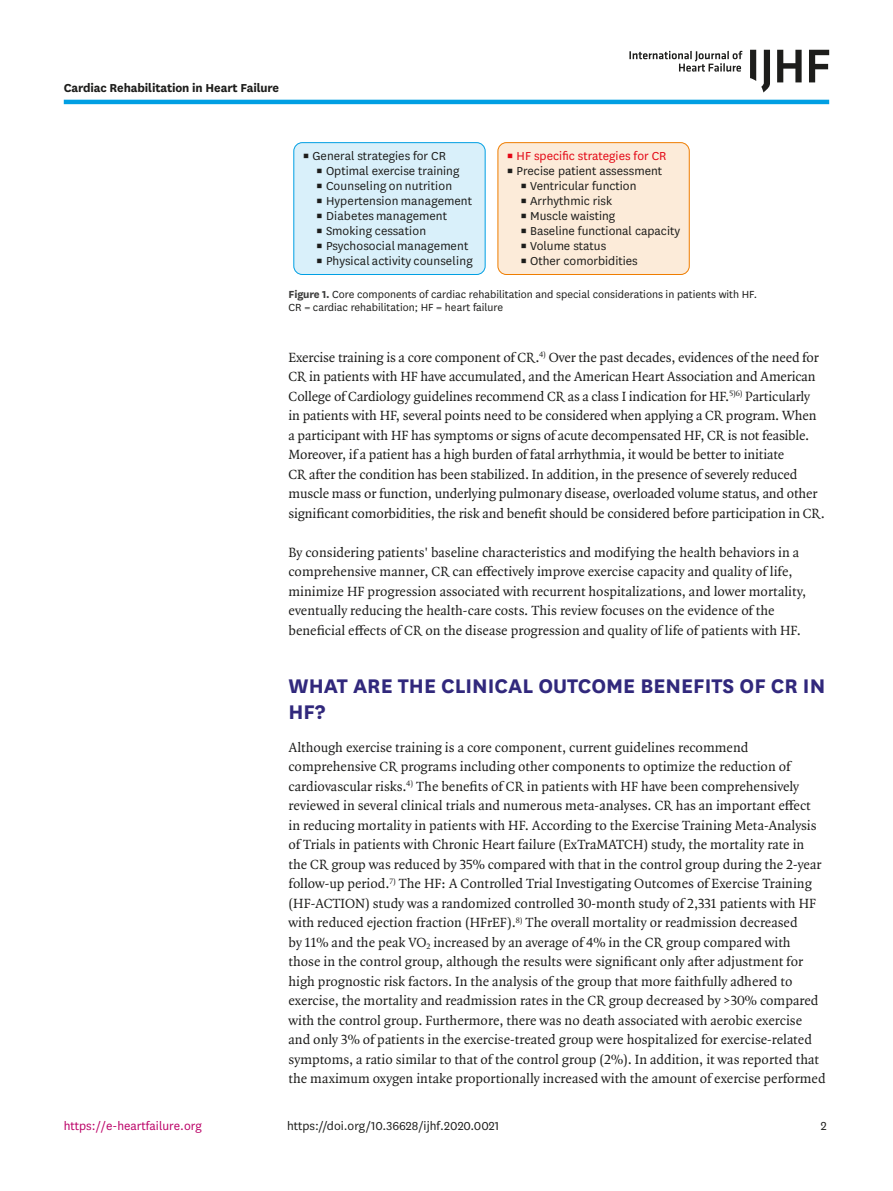
<style>
.page{position:relative;width:893px;height:1191px;background:#fff}
.page>*{position:absolute;margin:0;border:0;box-sizing:border-box;transform-origin:0 0}
.body_title1{font:700 23.1px/25.2px "National";color:#31287c}
.body_p_first{font:14.25px/19.5px "Quadraat OT";color:#1d1d1b}
.body_p{font:14.25px/19.5px "Quadraat OT";letter-spacing:-.01em;color:#1d1d1b}
.doi_running_footer{font:13.5px "National";color:#1d1d1b}
.alt-title-type{font:700 13.5px "National";letter-spacing:-.01em;color:#1d1d1b}
.t1{font:13.5px "National";color:#bb0067}
.t2{font:13.5px "National";color:#e30614}
.fig_caption{font:12px/13.5px "National";color:#1d1d1b}
.s1{font-weight:700;color:#3d3d3c}
</style>
<div class="page">
<hr style="left:64px;top:100px;width:765px;height:4px;background:#009fe3">
<svg style="left:750px;top:50px;width:79px;height:42px"></svg>
<svg style="left:629px;top:51px;width:113px;height:21px"></svg>
<div style="left:294px;top:143px;width:191px;height:131px;background:#d9f0fa;border-radius:9px"></div>
<div style="left:293px;top:142px;width:192px;height:133px;border:1px solid #009fe3;border-radius:9px"></div>
<div style="left:498px;top:143px;width:191px;height:131px;background:#fcebd9;border-radius:9px"></div>
<div style="left:497px;top:142px;width:193px;height:133px;border:1px solid #ef7d00;border-radius:9px"></div>
<p class="alt-title-type" style="left:64px;top:78px;width:217px">Cardiac Rehabilitation in Heart Failure</p>
<p class="t2" style="left:507px;top:147px;width:161px">▪ HF specific strategies for CR</p>
<p class="doi_running_footer" style="left:507px;top:162px;width:157px">▪ Precise patient assessment</p>
<p class="doi_running_footer" style="left:520px;top:177px;width:118px">▪ Ventricular function</p>
<p class="doi_running_footer" style="left:520px;top:192px;width:93px">▪ Arrhythmic risk</p>
<p class="doi_running_footer" style="left:520px;top:207px;width:96px">▪ Muscle waisting</p>
<p class="doi_running_footer" style="left:520px;top:222px;width:161px">▪ Baseline functional capacity</p>
<p class="doi_running_footer" style="left:520px;top:237px;width:87px">▪ Volume status</p>
<p class="doi_running_footer" style="left:520px;top:252px;width:119px">▪ Other comorbidities</p>
<p class="fig_caption" style="left:289px;top:286px;width:470px"><span class="s1">Figure 1.</span> Core components of cardiac rehabilitation and special considerations in patients with HF.<br>CR = cardiac rehabilitation; HF = heart failure</p>
<p class="doi_running_footer" style="left:303px;top:147px;width:145px">▪ General strategies for CR</p>
<p class="doi_running_footer" style="left:316px;top:162px;width:145px">▪ Optimal exercise training</p>
<p class="doi_running_footer" style="left:316px;top:177px;width:137px">▪ Counseling on nutrition</p>
<p class="doi_running_footer" style="left:316px;top:192px;width:157px">▪ Hypertension management</p>
<p class="doi_running_footer" style="left:316px;top:207px;width:132px">▪ Diabetesmanagement</p>
<p class="doi_running_footer" style="left:316px;top:222px;width:111px">▪ Smoking cessation</p>
<p class="doi_running_footer" style="left:316px;top:237px;width:154px">▪ Psychosocialmanagement</p>
<p class="doi_running_footer" style="left:316px;top:252px;width:158px">▪ Physical activity counseling</p>
<p class="body_p" style="left:289px;top:347px;width:538px">Exercise training is a core component of CR.<sup>4)</sup> Over the past decades, evidences of the need for CR in patients with HF have accumulated, and the American Heart Association and American College of Cardiology guidelines recommend CR as a class I indication for HF.<sup>5)6)</sup> Particularly in patients with HF, several points need to be considered when applying a CR program. When a participant with HF has symptoms or signs of acute decompensated HF, CR is not feasible.<br>Moreover, if a patient has a high burden of fatal arrhythmia, it would be better to initiate<br>CR after the condition has been stabilized. In addition, in the presence of severely reduced muscle mass or function, underlying pulmonary disease, overloaded volume status, and other significant comorbidities, the risk and benefit should be considered before participation in CR.</p>
<p class="body_p" style="left:289px;top:542px;width:519px">By considering patients' baseline characteristics and modifying the health behaviors in a comprehensive manner, CR can effectively improve exercise capacity and quality of life, minimize HF progression associated with recurrent hospitalizations, and lower mortality, eventually reducing the health-care costs. This review focuses on the evidence of the beneficial effects of CR on the disease progression and quality of life of patients with HF.</p>
<p class="body_title1" style="left:289px;top:672px;width:538px">WHAT ARE THE CLINICAL OUTCOME BENEFITS OF CR IN<br>HF?</p>
<p class="body_p_first" style="left:289px;top:737px;width:538px">Although exercise training is a core component, current guidelines recommend comprehensive CR programs including other components to optimize the reduction of cardiovascular risks.<sup>4)</sup> The benefits of CR in patients with HF have been comprehensively reviewed in several clinical trials and numerous meta-analyses. CR has an important effect in reducing mortality in patients with HF. According to the Exercise Training Meta-Analysis of Trials in patients with Chronic Heart failure (ExTraMATCH) study, the mortality rate in the CR group was reduced by 35% compared with that in the control group during the 2-year follow-up period.<sup>7)</sup> The HF: A Controlled Trial Investigating Outcomes of Exercise Training (HF-ACTION) study was a randomized controlled 30-month study of 2,331 patients with HF with reduced ejection fraction (HFrEF).<sup>8)</sup> The overall mortality or readmission decreased<br>by 11% and the peak VO<sub>2</sub> increased by an average of 4% in the CR group compared with those in the control group, although the results were significant only after adjustment for high prognostic risk factors. In the analysis of the group that more faithfully adhered to exercise, the mortality and readmission rates in the CR group decreased by &gt;30% compared with the control group. Furthermore, there was no death associated with aerobic exercise and only 3% of patients in the exercise-treated group were hospitalized for exercise-related symptoms, a ratio similar to that of the control group (2%). In addition, it was reported that the maximum oxygen intake proportionally increased with the amount of exercise performed</p>
<p class="t1" style="left:64px;top:1116px;width:140px">https://e-heartfailure.org</p>
<p class="doi_running_footer" style="left:287px;top:1116px;width:214px">https://doi.org/10.36628/ijhf.2020.0021</p>
<p class="doi_running_footer" style="left:821px;top:1116px;width:7px">2</p>
</div>
